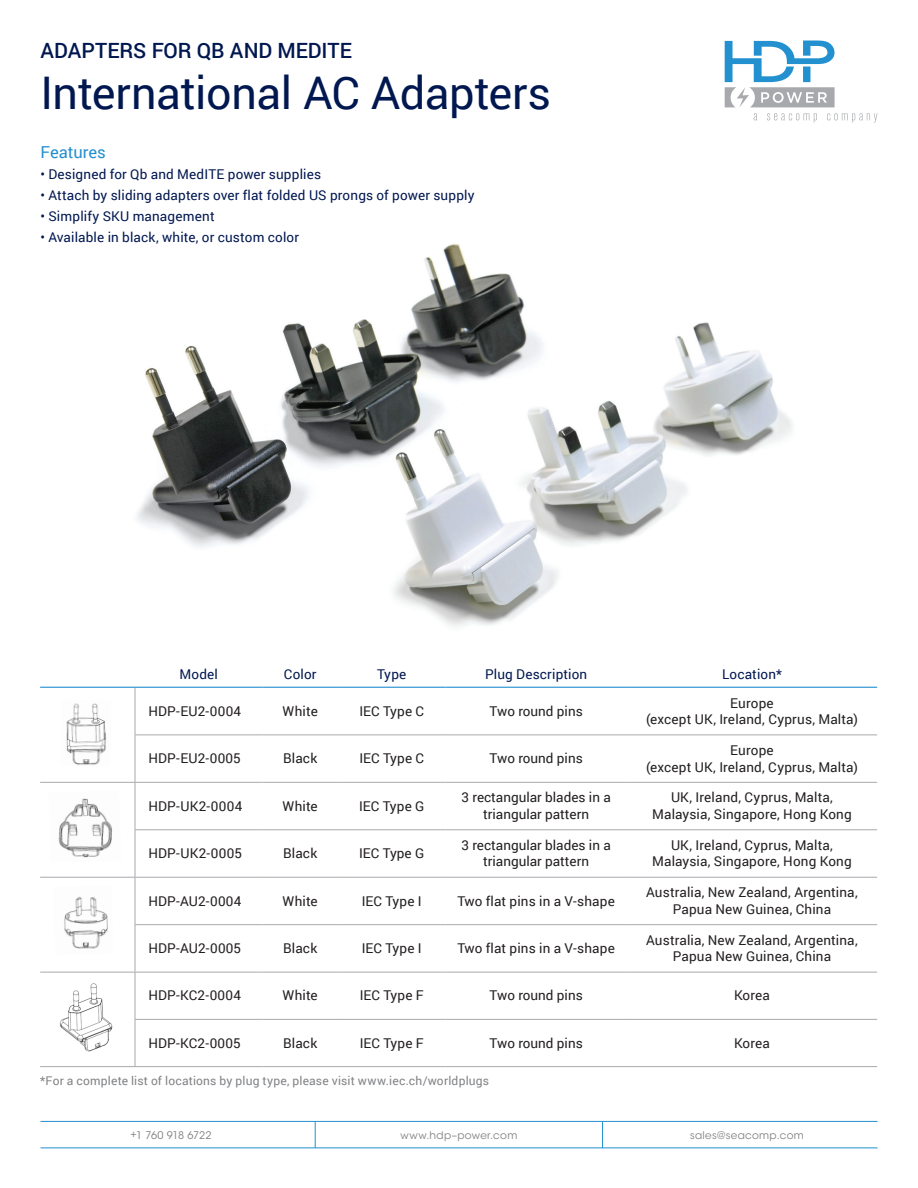
<style>
.page{position:relative;width:918px;height:1188px;background:#fff}
.page>*{position:absolute;margin:0;border:0;box-sizing:border-box;transform-origin:0 0}
.t1{font:45px "Roboto";letter-spacing:-.01em;color:#001750}
.t2{font:500 21px "Roboto";color:#001750}
.t3{font:16.5px "Roboto";color:#238fcf}
.t4{font:13.5px/16.5px "Roboto";letter-spacing:.01em;color:#231f20;text-align:center}
.t5{font:13.5px "Roboto";letter-spacing:.01em;color:#001750}
.t6{font:12px "Roboto";letter-spacing:.015em;color:#808285}
.t7{font:10.5px "ITC Avant Garde Std";letter-spacing:.03em;color:#808285}
.t8{font:10.5px "ITC Avant Garde Std";letter-spacing:-.02em;color:#808285}
</style>
<div class="page">
<svg style="left:315px;top:1122px;width:1px;height:26px"></svg>
<svg style="left:602px;top:1122px;width:1px;height:26px"></svg>
<hr style="left:40px;top:1121px;width:838px;height:1px;background:#238fcf">
<hr style="left:40px;top:1148px;width:838px;height:1px;background:#238fcf">
<svg style="left:754px;top:113px;width:3px;height:7px"></svg>
<svg style="left:767px;top:113px;width:50px;height:10px"></svg>
<svg style="left:827px;top:113px;width:51px;height:10px"></svg>
<svg style="left:725px;top:41px;width:110px;height:66px"></svg>
<img style="left:137px;top:243px;width:656px;height:384px">
<hr style="left:40px;top:877px;width:95px;height:1px;background:#a8a9ad">
<hr style="left:135px;top:877px;width:127px;height:1px;background:#a8a9ad">
<hr style="left:262px;top:877px;width:76px;height:1px;background:#a8a9ad">
<hr style="left:338px;top:877px;width:108px;height:1px;background:#a8a9ad">
<hr style="left:446px;top:877px;width:181px;height:1px;background:#a8a9ad">
<hr style="left:627px;top:877px;width:250px;height:1px;background:#a8a9ad">
<hr style="left:135px;top:924px;width:127px;height:1px;background:#a8a9ad">
<hr style="left:262px;top:924px;width:76px;height:1px;background:#a8a9ad">
<hr style="left:338px;top:924px;width:108px;height:1px;background:#a8a9ad">
<hr style="left:446px;top:924px;width:181px;height:1px;background:#a8a9ad">
<hr style="left:627px;top:924px;width:250px;height:1px;background:#a8a9ad">
<hr style="left:135px;top:734px;width:127px;height:1px;background:#a8a9ad">
<hr style="left:262px;top:734px;width:76px;height:1px;background:#a8a9ad">
<hr style="left:338px;top:734px;width:108px;height:1px;background:#a8a9ad">
<hr style="left:446px;top:734px;width:181px;height:1px;background:#a8a9ad">
<hr style="left:627px;top:734px;width:250px;height:1px;background:#a8a9ad">
<hr style="left:40px;top:972px;width:95px;height:1px;background:#a8a9ad">
<hr style="left:135px;top:972px;width:127px;height:1px;background:#a8a9ad">
<hr style="left:262px;top:972px;width:76px;height:1px;background:#a8a9ad">
<hr style="left:338px;top:972px;width:108px;height:1px;background:#a8a9ad">
<hr style="left:446px;top:972px;width:181px;height:1px;background:#a8a9ad">
<hr style="left:627px;top:972px;width:250px;height:1px;background:#a8a9ad">
<hr style="left:135px;top:1019px;width:127px;height:1px;background:#a8a9ad">
<hr style="left:262px;top:1019px;width:76px;height:1px;background:#a8a9ad">
<hr style="left:338px;top:1019px;width:108px;height:1px;background:#a8a9ad">
<hr style="left:446px;top:1019px;width:181px;height:1px;background:#a8a9ad">
<hr style="left:627px;top:1019px;width:250px;height:1px;background:#a8a9ad">
<hr style="left:40px;top:782px;width:95px;height:1px;background:#a8a9ad">
<hr style="left:135px;top:782px;width:127px;height:1px;background:#a8a9ad">
<hr style="left:262px;top:782px;width:76px;height:1px;background:#a8a9ad">
<hr style="left:338px;top:782px;width:108px;height:1px;background:#a8a9ad">
<hr style="left:446px;top:782px;width:181px;height:1px;background:#a8a9ad">
<hr style="left:627px;top:782px;width:250px;height:1px;background:#a8a9ad">
<hr style="left:135px;top:829px;width:127px;height:1px;background:#a8a9ad">
<hr style="left:40px;top:1066px;width:95px;height:1px;background:#a8a9ad">
<hr style="left:135px;top:1066px;width:127px;height:1px;background:#a8a9ad">
<hr style="left:262px;top:829px;width:76px;height:1px;background:#a8a9ad">
<hr style="left:262px;top:1066px;width:76px;height:1px;background:#a8a9ad">
<hr style="left:338px;top:829px;width:108px;height:1px;background:#a8a9ad">
<hr style="left:446px;top:829px;width:181px;height:1px;background:#a8a9ad">
<hr style="left:338px;top:1066px;width:108px;height:1px;background:#a8a9ad">
<hr style="left:446px;top:1066px;width:181px;height:1px;background:#a8a9ad">
<hr style="left:627px;top:829px;width:250px;height:1px;background:#a8a9ad">
<hr style="left:627px;top:1066px;width:250px;height:1px;background:#a8a9ad">
<hr style="left:40px;top:687px;width:95px;height:1px;background:#238fcf">
<hr style="left:135px;top:687px;width:127px;height:1px;background:#238fcf">
<hr style="left:262px;top:687px;width:76px;height:1px;background:#238fcf">
<hr style="left:338px;top:687px;width:108px;height:1px;background:#238fcf">
<hr style="left:446px;top:687px;width:181px;height:1px;background:#238fcf">
<hr style="left:627px;top:687px;width:250px;height:1px;background:#238fcf">
<hr style="left:135px;top:688px;width:1px;height:46px;background:#a8a9ad">
<hr style="left:135px;top:735px;width:1px;height:47px;background:#a8a9ad">
<hr style="left:135px;top:783px;width:1px;height:46px;background:#a8a9ad">
<hr style="left:135px;top:830px;width:1px;height:47px;background:#a8a9ad">
<hr style="left:135px;top:878px;width:1px;height:46px;background:#a8a9ad">
<hr style="left:135px;top:925px;width:1px;height:47px;background:#a8a9ad">
<hr style="left:135px;top:972px;width:1px;height:47px;background:#a8a9ad">
<hr style="left:135px;top:1020px;width:1px;height:46px;background:#a8a9ad">
<img style="left:66px;top:703px;width:40px;height:62px">
<img style="left:59px;top:983px;width:54px;height:69px">
<img style="left:58px;top:798px;width:54px;height:60px">
<img style="left:64px;top:897px;width:44px;height:52px">
<h2 class="t2" style="left:40px;top:36px;width:313px">ADAPTERS FOR QB AND MEDITE</h2>
<h1 class="t1" style="left:40px;top:61px;width:512px">International AC Adapters</h1>
<p class="t3" style="left:40px;top:140px;width:67px">Features</p>
<p class="t5" style="left:40px;top:164px;width:282px">• Designed for Qb and MedITE power supplies</p>
<p class="t5" style="left:40px;top:185px;width:436px">• Attach by sliding adapters over flat folded US prongs of power supply</p>
<p class="t5" style="left:40px;top:206px;width:176px">• Simplify SKU management</p>
<p class="t5" style="left:40px;top:227px;width:260px">• Available in black, white, or custom color</p>
<p class="t5" style="left:179px;top:665px;width:40px">Model</p>
<p class="t5" style="left:284px;top:665px;width:34px">Color</p>
<p class="t5" style="left:377px;top:665px;width:31px">Type</p>
<p class="t5" style="left:485px;top:665px;width:104px">Plug Description</p>
<p class="t5" style="left:722px;top:665px;width:61px">Location*</p>
<p class="t4" style="left:148px;top:702px;width:94px">HDP-EU2-0004</p>
<p class="t4" style="left:283px;top:702px;width:37px">White</p>
<p class="t4" style="left:359px;top:702px;width:66px">IEC Type C</p>
<p class="t4" style="left:490px;top:702px;width:95px">Two round pins</p>
<p class="t4" style="left:646px;top:694px;width:213px">Europe<br>(except UK, Ireland, Cyprus, Malta)</p>
<p class="t4" style="left:148px;top:750px;width:94px">HDP-EU2-0005</p>
<p class="t4" style="left:283px;top:750px;width:36px">Black</p>
<p class="t4" style="left:359px;top:750px;width:66px">IEC Type C</p>
<p class="t4" style="left:490px;top:750px;width:95px">Two round pins</p>
<p class="t4" style="left:646px;top:741px;width:213px">Europe<br>(except UK, Ireland, Cyprus, Malta)</p>
<p class="t4" style="left:148px;top:797px;width:95px">HDP-UK2-0004</p>
<p class="t4" style="left:283px;top:797px;width:37px">White</p>
<p class="t4" style="left:359px;top:797px;width:67px">IEC Type G</p>
<p class="t4" style="left:462px;top:789px;width:151px">3 rectangular blades in a triangular pattern</p>
<p class="t4" style="left:652px;top:789px;width:201px">UK, Ireland, Cyprus, Malta,<br>Malaysia, Singapore, Hong Kong</p>
<p class="t4" style="left:148px;top:845px;width:95px">HDP-UK2-0005</p>
<p class="t4" style="left:283px;top:845px;width:36px">Black</p>
<p class="t4" style="left:359px;top:845px;width:67px">IEC Type G</p>
<p class="t4" style="left:462px;top:836px;width:151px">3 rectangular blades in a triangular pattern</p>
<p class="t4" style="left:652px;top:836px;width:201px">UK, Ireland, Cyprus, Malta,<br>Malaysia, Singapore, Hong Kong</p>
<p class="t4" style="left:148px;top:892px;width:95px">HDP-AU2-0004</p>
<p class="t4" style="left:283px;top:892px;width:37px">White</p>
<p class="t4" style="left:362px;top:892px;width:62px">IEC Type I</p>
<p class="t4" style="left:458px;top:892px;width:159px">Two flat pins in a V-shape</p>
<p class="t4" style="left:646px;top:884px;width:213px">Australia, New Zealand, Argentina,<br>Papua New Guinea, China</p>
<p class="t4" style="left:148px;top:940px;width:94px">HDP-AU2-0005</p>
<p class="t4" style="left:283px;top:940px;width:36px">Black</p>
<p class="t4" style="left:362px;top:940px;width:62px">IEC Type I</p>
<p class="t4" style="left:458px;top:940px;width:159px">Two flat pins in a V-shape</p>
<p class="t4" style="left:646px;top:931px;width:213px">Australia, New Zealand, Argentina,<br>Papua New Guinea, China</p>
<p class="t4" style="left:148px;top:987px;width:94px">HDP-KC2-0004</p>
<p class="t4" style="left:283px;top:987px;width:37px">White</p>
<p class="t4" style="left:360px;top:987px;width:66px">IEC Type F</p>
<p class="t4" style="left:490px;top:987px;width:95px">Two round pins</p>
<p class="t4" style="left:734px;top:987px;width:37px">Korea</p>
<p class="t4" style="left:148px;top:1034px;width:94px">HDP-KC2-0005</p>
<p class="t4" style="left:283px;top:1034px;width:36px">Black</p>
<p class="t4" style="left:360px;top:1034px;width:66px">IEC Type F</p>
<p class="t4" style="left:490px;top:1034px;width:95px">Two round pins</p>
<p class="t4" style="left:734px;top:1034px;width:37px">Korea</p>
<p class="t6" style="left:40px;top:1073px;width:451px">*For a complete list of locations by plug type, please visit www.iec.ch/worldplugs</p>
<p class="t8" style="left:131px;top:1128px;width:82px">+1 760 918 6722</p>
<p class="t7" style="left:401px;top:1128px;width:118px">www.hdp–power.com</p>
<p class="t7" style="left:690px;top:1128px;width:115px">sales@seacomp.com</p>
</div>
